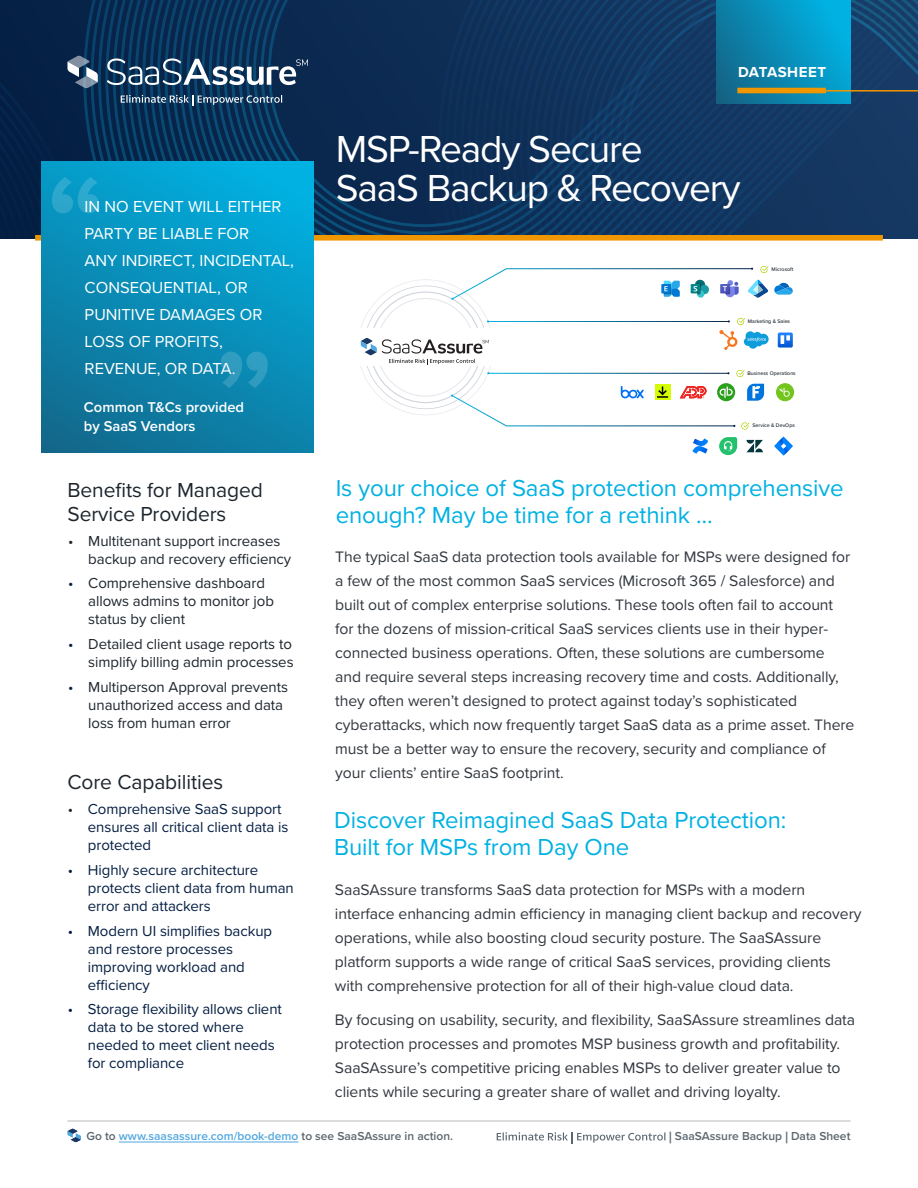
<style>
.page{position:relative;width:918px;height:1188px;background:#fff}
.page>*{position:absolute;margin:0;border:0;box-sizing:border-box;transform-origin:0 0}
.t1{font:700 126.6px "Proxima Nova";color:#fff}
.t2{font:39px/39px "Proxima Nova";letter-spacing:-.03em;color:#fff}
.Section_Subheaders_Lt_Blue{font:24px/27px "Proxima Nova";letter-spacing:-.005em;color:#00b1e2}
.Section_Subheaders_Dark_Gunmetal{font:21px/24px "Proxima Nova";letter-spacing:-.005em;color:#1d252d}
.quote_copy_sm{font:16.5px/27px "Proxima Nova";color:#fff}
.Paragraph{font:15.75px/24px "Proxima Nova";letter-spacing:-.005em;color:#31373e}
.t3{font:15px/18px "Proxima Nova";letter-spacing:-.005em;color:#041e42}
.t4{font:15px/18px "Proxima Nova";letter-spacing:-.005em;color:#1d252d}
.t5{font:700 15px "Proxima Nova";letter-spacing:.035em;color:#fff}
.Body_Copy{font:600 14.7px/19px "Proxima Nova";color:#fff}
.t6{font:600 12px "Proxima Nova";color:#5b6770}
.t7{font:500 5.25px "Proxima Nova";color:#1d252d}
.s1{color:#041e42}
.s2{color:#1d252d}
.s3{color:#52a8de}
.s4{font-family:"Proxima Nova Extrabld";font-weight:400;font-size:16.5px}
</style>
<div class="page">
<svg style="left:497px;top:1132px;width:169px;height:11px"></svg>
<hr style="left:119px;top:1142px;width:179px;height:1px;background:#52a8de">
<svg style="left:68px;top:1129px;width:13px;height:13px"></svg>
<hr style="left:68px;top:1121px;width:782px;height:1px;background:#d0d3d4">
<svg style="left:692px;top:439px;width:16px;height:15px"></svg>
<svg style="left:719px;top:437px;width:18px;height:18px"></svg>
<svg style="left:774px;top:437px;width:19px;height:19px"></svg>
<svg style="left:747px;top:440px;width:16px;height:12px"></svg>
<svg style="left:360px;top:266px;width:434px;height:164px"></svg>
<svg style="left:98px;top:0;width:340px;height:235px;background:#0a2e55"></svg>
<svg style="left:438px;top:0;width:480px;height:238px;background:#113660"></svg>
<svg style="left:716px;top:0;width:134px;height:104px;background:#098eb7"></svg>
<div style="left:737px;top:88px;width:89px;height:5px;background:#ef9600"></div>
<svg style="left:121px;top:95px;width:161px;height:10px;background:#446582"></svg>
<svg style="left:0;top:0;width:98px;height:238px;background:#09264a"></svg>
<svg style="left:107px;top:58px;width:201px;height:27px"></svg>
<hr style="left:823px;top:90px;width:95px;height:2px;background:#ef9600">
<div style="left:35px;top:235px;width:848px;height:6px;background:#ef9600"></div>
<svg style="left:42px;top:162px;width:272px;height:291px;background:#088eb8"></svg>
<h1 class="t1" style="left:47px;top:126px;width:60px">“</h1>
<p class="quote_copy_sm" style="left:85px;top:192px;width:211px">IN NO EVENT WILL EITHER<br>PARTY BE LIABLE FOR<br>ANY INDIRECT, INCIDENTAL,<br>CONSEQUENTIAL, OR<br>PUNITIVE DAMAGES OR<br>LOSS OF PROFITS,<br>REVENUE, OR DATA.</p>
<h1 class="t1" style="left:215px;top:301px;width:60px">”</h1>
<p class="Body_Copy" style="left:84px;top:397px;width:162px">Common T&amp;Cs provided by SaaS Vendors</p>
<p class="Section_Subheaders_Dark_Gunmetal" style="left:68px;top:477px;width:197px">Benefits for Managed<br>Service Providers</p>
<p class="t4" style="left:88px;top:531px;width:205px;text-indent:-20px">• Multitenant support increases backup and recovery efficiency</p>
<p class="t4" style="left:88px;top:574px;width:187px;text-indent:-20px"><span class="s1">•</span> Comprehensive dashboard allows admins to monitor job status by client</p>
<p class="t4" style="left:68px;top:634px;width:227px;text-align:right"><span class="s1">•</span> Detailed client usage reports to simplify billing admin processes</p>
<p class="t4" style="left:88px;top:677px;width:201px;text-indent:-20px"><span class="s1">•</span> Multiperson Approval prevents unauthorized access and data loss from human error</p>
<p class="Section_Subheaders_Dark_Gunmetal" style="left:68px;top:769px;width:157px">Core Capabilities</p>
<p class="t3" style="left:88px;top:799px;width:202px;text-indent:-20px"><span class="s2">•</span> Comprehensive SaaS support ensures all critical client data is protected</p>
<p class="t3" style="left:88px;top:860px;width:207px;text-indent:-20px">• Highly secure architecture protects client data from human error and attackers</p>
<p class="t3" style="left:88px;top:921px;width:186px;text-indent:-20px">• Modern UI simplifies backup and restore processes improving workload and efficiency</p>
<p class="t3" style="left:88px;top:1000px;width:196px;text-indent:-20px">• Storage flexibility allows client data to be stored where needed to meet client needs for compliance</p>
<p class="t5" style="left:738px;top:61px;width:90px">DATASHEET</p>
<p class="t2" style="left:336px;top:128px;width:406px">MSP-Ready Secure<br>SaaS Backup &amp; Recovery</p>
<p class="t7" style="left:772px;top:266px;width:23px">Microsoft</p>
<p class="t7" style="left:748px;top:317px;width:44px">Marketing &amp; Sales</p>
<p class="t7" style="left:747px;top:369px;width:50px">Business Operations</p>
<p class="t7" style="left:753px;top:422px;width:44px">Service &amp; DevOps</p>
<p class="Section_Subheaders_Lt_Blue" style="left:336px;top:474px;width:510px">Is your choice of SaaS protection comprehensive enough? May be time for a rethink …</p>
<p class="Paragraph" style="left:335px;top:544px;width:521px">The typical SaaS data protection tools available for MSPs were designed for a few of the most common SaaS services (Microsoft 365 / Salesforce) and built out of complex enterprise solutions. These tools often fail to account for the dozens of mission-critical SaaS services clients use in their hyper&shy;connected business operations. Often, these solutions are cumbersome and require several steps increasing recovery time and costs. Additionally, they often weren’t designed to protect against today’s sophisticated cyberattacks, which now frequently target SaaS data as a prime asset. There must be a better way to ensure the recovery, security and compliance of your clients’ entire SaaS footprint.</p>
<p class="Section_Subheaders_Lt_Blue" style="left:334px;top:805px;width:454px">Discover Reimagined SaaS Data Protection:<br>Built for MSPs from Day One</p>
<p class="Paragraph" style="left:335px;top:877px;width:528px">SaaSAssure transforms SaaS data protection for MSPs with a modern interface enhancing admin efficiency in managing client backup and recovery operations, while also boosting cloud security posture. The SaaSAssure platform supports a wide range of critical SaaS services, providing clients with comprehensive protection for all of their high-value cloud data.</p>
<p class="Paragraph" style="left:335px;top:1007px;width:522px">By focusing on usability, security, and flexibility, SaaSAssure streamlines data protection processes and promotes MSP business growth and profitability.<br>SaaSAssure’s competitive pricing enables MSPs to deliver greater value to clients while securing a greater share of wallet and driving loyalty.</p>
<p class="t6" style="left:87px;top:1127px;width:368px">Go to <span class="s3">www.saasassure.com/book-demo</span> to see SaaSAssure in action.</p>
<p class="t6" style="left:669px;top:1128px;width:183px"><span class="s4">|</span> SaaSAssure Backup <span class="s4">|</span> Data Sheet</p>
</div>
